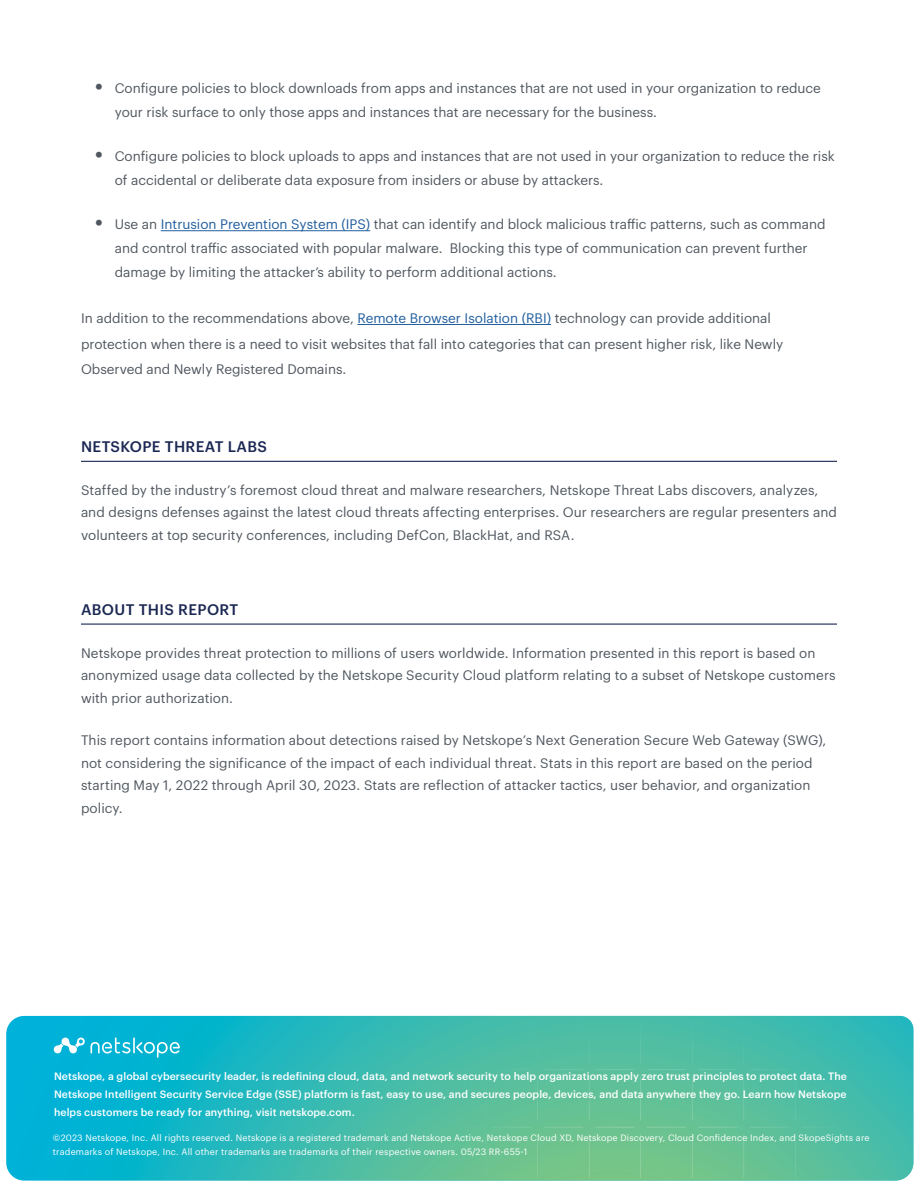
<style>
.page{position:relative;width:918px;height:1188px;background:#fff}
.page>*{position:absolute;margin:0;border:0;box-sizing:border-box;transform-origin:0 0}
.t1{font:500 15px "Graphik";letter-spacing:.025em;color:#1c2853}
.t2{font:13.5px/22.5px "Graphik";color:#50575f}
.t3{font:500 10.5px/18px "Graphik";letter-spacing:.01em;color:#fff;text-align:justify}
.t4{font:9px/13.5px "Graphik";letter-spacing:.02em;color:#fff}
.s1{font-family:"Arial";font-weight:900;font-size:18px}
.s2{color:#215e9e}
</style>
<div class="page">
<svg style="left:6px;top:1016px;width:907px;height:165px;background:#3cbbae"></svg>
<svg style="left:53px;top:1037px;width:127px;height:21px;background:#39c3dd"></svg>
<hr style="left:161px;top:230px;width:209px;height:1px;background:#215e9e">
<hr style="left:357px;top:324px;width:194px;height:1px;background:#215e9e">
<hr style="left:81px;top:461px;width:756px;height:1px;background:#1c2853">
<hr style="left:81px;top:624px;width:756px;height:1px;background:#1c2853">
<p class="t2" style="left:115px;top:75px;width:708px;line-height:24px;text-indent:-20px"><span class="s1">•</span> Configure policies to block downloads from apps and instances that are not used in your organization to reduce your risk surface to only those apps and instances that are necessary for the business.</p>
<p class="t2" style="left:115px;top:143px;width:722px;line-height:24px;text-indent:-20px"><span class="s1">•</span> Configure policies to block uploads to apps and instances that are not used in your organization to reduce the risk of accidental or deliberate data exposure from insiders or abuse by attackers.</p>
<p class="t2" style="left:115px;top:211px;width:712px;line-height:24px;text-indent:-20px"><span class="s1">•</span> Use an <span class="s2">Intrusion Prevention System (IPS)</span> that can identify and block malicious traffic patterns, such as command and control traffic associated with popular malware. Blocking this type of communication can prevent further damage by limiting the attacker’s ability to perform additional actions.</p>
<p class="t2" style="left:81px;top:304px;width:704px;line-height:25.5px">In addition to the recommendations above, <span class="s2">Remote Browser Isolation (RBI)</span> technology can provide additional protection when there is a need to visit websites that fall into categories that can present higher risk, like Newly<br>Observed and Newly Registered Domains.</p>
<p class="t1" style="left:81px;top:435px;width:187px">NETSKOPE THREAT LABS</p>
<p class="t2" style="left:81px;top:478px;width:757px">Staffed by the industry’s foremost cloud threat and malware researchers, Netskope Threat Labs discovers, analyzes, and designs defenses against the latest cloud threats affecting enterprises. Our researchers are regular presenters and volunteers at top security conferences, including DefCon, BlackHat, and RSA.</p>
<p class="t1" style="left:81px;top:598px;width:159px">ABOUT THIS REPORT</p>
<p class="t2" style="left:81px;top:640px;width:756px">Netskope provides threat protection to millions of users worldwide. Information presented in this report is based on anonymized usage data collected by the Netskope Security Cloud platform relating to a subset of Netskope customers with prior authorization.</p>
<p class="t2" style="left:81px;top:728px;width:747px">This report contains information about detections raised by Netskope’s Next Generation Secure Web Gateway (SWG), not considering the significance of the impact of each individual threat. Stats in this report are based on the period starting May 1, 2022 through April 30, 2023. Stats are reflection of attacker tactics, user behavior, and organization policy.</p>
<p class="t3" style="left:54px;top:1066px;width:794px">Netskope, a global cybersecurity leader, is redefining cloud, data, and network security to help organizations apply zero trust principles to protect data. The Netskope Intelligent Security Service Edge (SSE) platform is fast, easy to use, and secures people, devices, and data anywhere they go. Learn how Netskope helps customers be ready for anything, visit netskope.com.</p>
<p class="t4" style="left:53px;top:1130px;width:818px">©2023 Netskope, Inc. All rights reserved. Netskope is a registered trademark and Netskope Active, Netskope Cloud XD, Netskope Discovery, Cloud Confidence Index, and SkopeSights are trademarks of Netskope, Inc. All other trademarks are trademarks of their respective owners. 05/23 RR-655-1</p>
</div>
